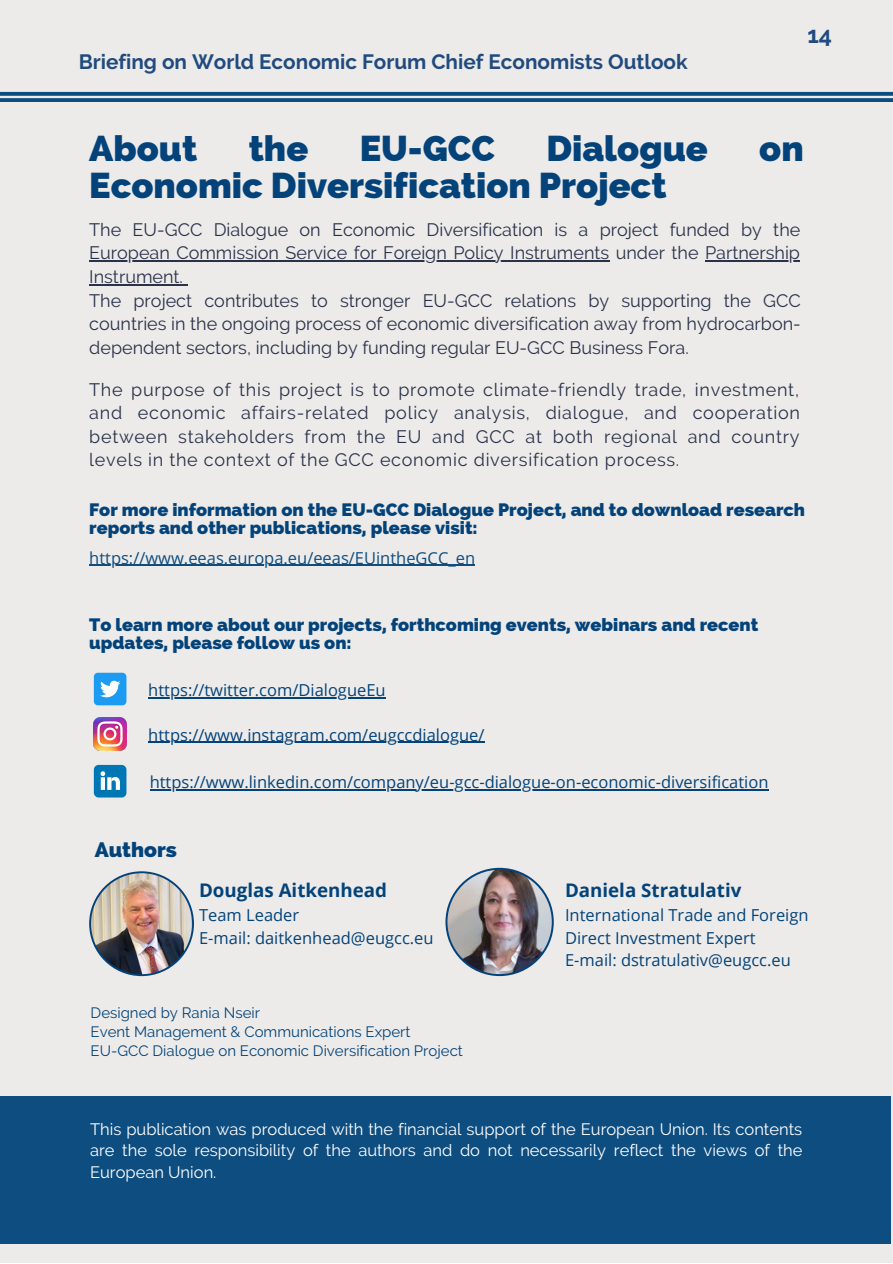
<style>
.page{position:relative;width:893px;height:1264px;background:#fff}
.page>*{position:absolute;margin:0;border:0;box-sizing:border-box;transform-origin:0 0}
.t1{font:800 36px "Raleway";color:#03437a}
.t2{font:700 23.1px "Raleway";color:#214b7e}
.t3{font:800 21px "Raleway";color:#03437a}
.t4{font:700 20.7px "Raleway";color:#214b7e}
.t5{font:700 18.75px "Open Sans";color:#03437a}
.t6{font:18px/23.5px "Raleway";color:#2a324a}
.t7{font:800 18px/18px "Raleway";color:#03437a}
.t8{font:16.5px/22.5px "Open Sans";color:#03437a}
.t9{font:16.5px/21.3px "Raleway";color:#fff;text-align:justify}
.t10{font:16.5px "Open Sans";color:#0e4d80}
.t11{font:15px/19px "Raleway";color:#03437a}
</style>
<div class="page">
<div style="left:0;top:0;width:892px;height:1262px;background:#edebe9"></div>
<svg style="left:0;top:91px;width:892px;height:11px"></svg>
<div style="left:94px;top:672px;width:32px;height:33px;background:#1d9bf0;border-radius:4px"></div>
<svg style="left:100px;top:680px;width:20px;height:17px"></svg>
<img style="left:94px;top:717px;width:32px;height:33px">
<svg style="left:94px;top:765px;width:32px;height:32px"></svg>
<img style="left:89px;top:871px;width:105px;height:105px">
<img style="left:445px;top:867px;width:108px;height:109px">
<div style="left:0;top:1096px;width:890px;height:147px;background:#0e4d80"></div>
<hr style="left:89px;top:260px;width:520px;height:2px;background:#2a324a">
<hr style="left:705px;top:260px;width:95px;height:2px;background:#2a324a">
<hr style="left:89px;top:284px;width:94px;height:1px;background:#2a324a">
<hr style="left:148px;top:697px;width:237px;height:1px;background:#03437a">
<hr style="left:148px;top:741px;width:336px;height:2px;background:#03437a">
<hr style="left:150px;top:789px;width:618px;height:1px;background:#03437a">
<hr style="left:89px;top:564px;width:386px;height:2px;background:#0e4d80">
<p class="t4" style="left:79px;top:49px;width:610px">Briefing on World Economic Forum Chief Economists Outlook</p>
<p class="t2" style="left:807px;top:21px;width:26px">14</p>
<h1 class="t1" style="left:89px;top:127px;width:109px">About</h1>
<h1 class="t1" style="left:249px;top:127px;width:61px">the</h1>
<h1 class="t1" style="left:359px;top:127px;width:137px">EU-GCC</h1>
<h1 class="t1" style="left:546px;top:127px;width:163px">Dialogue</h1>
<h1 class="t1" style="left:759px;top:127px;width:46px">on</h1>
<h1 class="t1" style="left:89px;top:165px;width:578px">Economic Diversification Project</h1>
<p class="t6" style="left:89px;top:218px;width:713px">The EU-GCC Dialogue on Economic Diversification is a project funded by the European Commission Service for Foreign Policy Instruments under the Partnership Instrument.<br>The project contributes to stronger EU-GCC relations by supporting the GCC countries in the ongoing process of economic diversification away from hydrocarbon&shy;dependent sectors, including by funding regular EU-GCC Business Fora.</p>
<p class="t6" style="left:89px;top:377px;width:712px;text-align:justify">The purpose of this project is to promote climate-friendly trade, investment, and economic affairs-related policy analysis, dialogue, and cooperation between stakeholders from the EU and GCC at both regional and country levels in the context of the GCC economic diversification process.</p>
<p class="t7" style="left:89px;top:500px;width:717px">For more information on the EU-GCC Dialogue Project, and to download research reports and other publications, please visit:</p>
<p class="t10" style="left:89px;top:546px;width:387px">https://www.eeas.europa.eu/eeas/EUintheGCC_en</p>
<p class="t7" style="left:89px;top:615px;width:670px">To learn more about our projects, forthcoming events, webinars and recent updates, please follow us on:</p>
<p class="t8" style="left:148px;top:678px;width:239px">https://twitter.com/DialogueEu</p>
<p class="t8" style="left:148px;top:723px;width:337px">https://www.instagram.com/eugccdialogue/</p>
<p class="t8" style="left:150px;top:770px;width:620px">https://www.linkedin.com/company/eu-gcc-dialogue-on-economic-diversification</p>
<p class="t3" style="left:95px;top:837px;width:84px">Authors</p>
<p class="t5" style="left:199px;top:877px;width:189px">Douglas Aitkenhead</p>
<p class="t8" style="left:199px;top:903px;width:236px">Team Leader<br>E-mail: daitkenhead@eugcc.eu</p>
<p class="t11" style="left:91px;top:1003px;width:374px">Designed by Rania Nseir<br>Event Management &amp; Communications Expert<br>EU-GCC Dialogue on Economic Diversification Project</p>
<p class="t5" style="left:565px;top:877px;width:178px">Daniela Stratulativ</p>
<p class="t8" style="left:565px;top:903px;width:245px">International Trade and Foreign<br>Direct Investment Expert<br>E-mail: dstratulativ@eugcc.eu</p>
<p class="t9" style="left:90px;top:1118px;width:713px">This publication was produced with the financial support of the European Union. Its contents are the sole responsibility of the authors and do not necessarily reflect the views of the European Union.</p>
</div>
